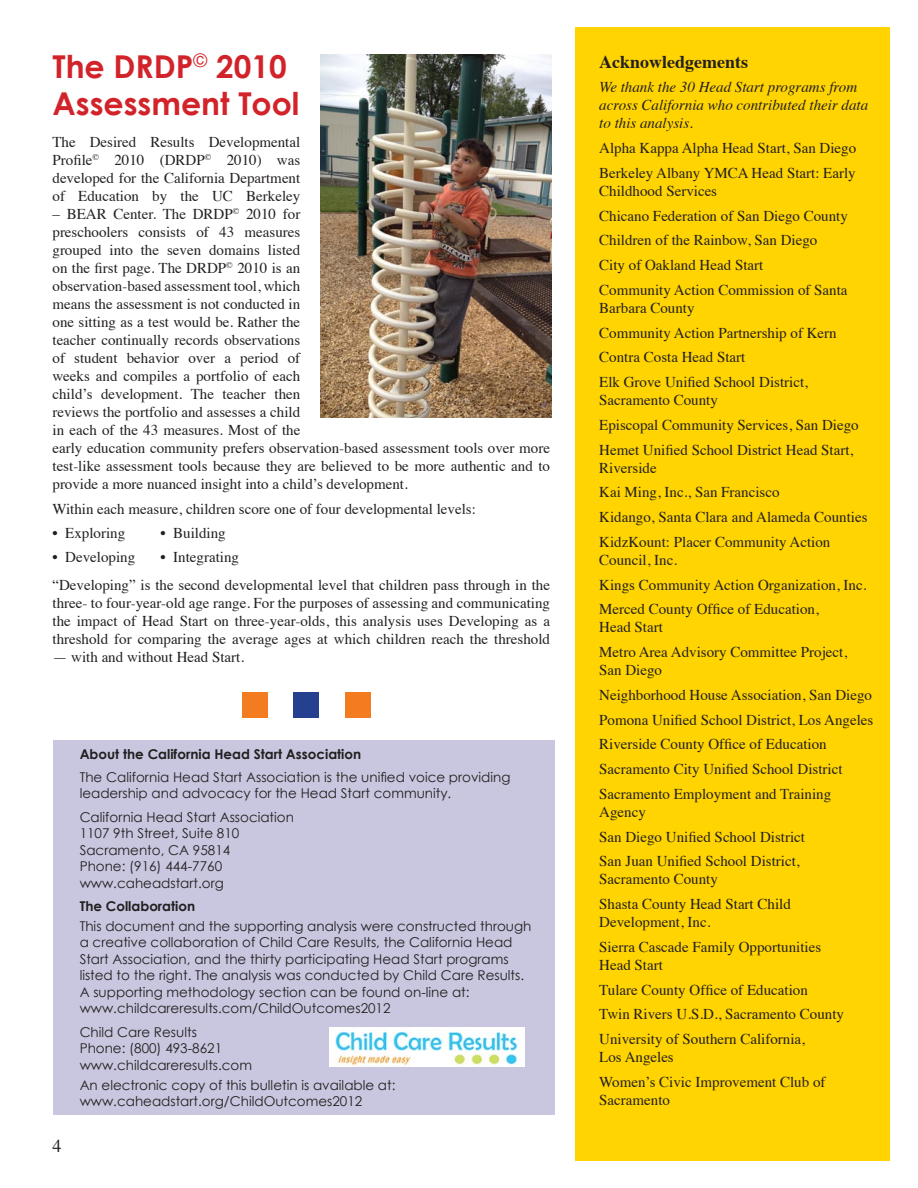
<style>
.page{position:relative;width:918px;height:1188px;background:#fff}
.page>*{position:absolute;margin:0;border:0;box-sizing:border-box;transform-origin:0 0}
.t1{font:700 31.5px/37.8px "Century Gothic";color:#d2232a}
.t2{font:700 18px "Times";color:#231f20}
.t3{font:18px "Times";color:#231f20}
.t4{font:15px/24.8px "Times";color:#231f20}
.t5{font:italic 15px/18px "Times";color:#231f20}
.t6{font:13.5px/16.5px "Century Gothic";color:#231f20}
.t7{font:700 13.5px "Century Gothic";color:#231f20}
</style>
<div class="page">
<div style="left:53px;top:740px;width:501px;height:374px;background:#c8c7df"></div>
<div style="left:575px;top:27px;width:315px;height:1134px;background:#ffd400"></div>
<img style="left:321px;top:54px;width:230px;height:363px">
<div style="left:242px;top:693px;width:25px;height:25px;background:#f47c20"></div>
<div style="left:294px;top:693px;width:25px;height:25px;background:#24408f"></div>
<div style="left:345px;top:693px;width:25px;height:25px;background:#f47c20"></div>
<img style="left:330px;top:1027px;width:195px;height:39px">
<h1 class="t1" style="left:52px;top:47px;width:248px">The DRDP<sup>©</sup> 2010<br>Assessment Tool</h1>
<p class="t4" style="left:52px;top:132px;width:249px;line-height:18px;text-align:justify">The Desired Results Developmental Profile<sup>©</sup> 2010 (DRDP<sup>©</sup> 2010) was developed for the California Department of Education by the UC Berkeley</p>
<p class="t4" style="left:52px;top:204px;width:499px;line-height:18px">– BEAR Center. The DRDP<sup>©</sup> 2010 for<br>preschoolers consists of 43 measures<br>grouped into the seven domains listed<br>on the first page. The DRDP<sup>©</sup> 2010 is an<br>observation-based assessment tool, which<br>means the assessment is not conducted in<br>one sitting as a test would be. Rather the<br>teacher continually records observations<br>of student behavior over a period of<br>weeks and compiles a portfolio of each<br>child’s development. The teacher then<br>reviews the portfolio and assesses a child<br>in each of the 43 measures. Most of the<br>early education community prefers observation-based assessment tools over more test-like assessment tools because they are believed to be more authentic and to provide a more nuanced insight into a child’s development.</p>
<p class="t4" style="left:52px;top:495px;width:425px">Within each measure, children score one of four developmental levels:</p>
<p class="t4" style="left:52px;top:520px;width:74px">• Exploring</p>
<p class="t4" style="left:160px;top:520px;width:67px">• Building</p>
<p class="t4" style="left:52px;top:543px;width:84px">• Developing</p>
<p class="t4" style="left:52px;top:541px;width:499px;line-height:28px;text-indent:108px">• Integrating<br>“Developing” is the second developmental level that children pass through in the</p>
<p class="t4" style="left:52px;top:592px;width:499px;line-height:18px;text-align:justify">three- to four-year-old age range. For the purposes of assessing and communicating the impact of Head Start on three-year-olds, this analysis uses Developing as a threshold for comparing the average ages at which children reach the threshold</p>
<p class="t4" style="left:52px;top:643px;width:193px">— with and without Head Start.</p>
<p class="t3" style="left:52px;top:1129px;width:10px">4</p>
<p class="t7" style="left:80px;top:745px;width:283px">About the California Head Start Association</p>
<p class="t6" style="left:80px;top:769px;width:432px">The California Head Start Association is the unified voice providing leadership and advocacy for the Head Start community.</p>
<p class="t6" style="left:80px;top:808px;width:216px">California Head Start Association<br>1107 9th Street, Suite 810<br>Sacramento, CA 95814<br>Phone: (916) 444-7760 www.caheadstart.org</p>
<p class="t7" style="left:80px;top:897px;width:117px">The Collaboration</p>
<p class="t6" style="left:80px;top:918px;width:453px">This document and the supporting analysis were constructed through a creative collaboration of Child Care Results, the California Head Start Association, and the thirty participating Head Start programs listed to the right. The analysis was conducted by Child Care Results.<br>A supporting methodology section can be found on-line at: www.childcareresults.com/ChildOutcomes2012</p>
<p class="t6" style="left:80px;top:1023px;width:174px">Child Care Results<br>Phone: (800) 493-8621 www.childcareresults.com</p>
<p class="t6" style="left:80px;top:1076px;width:317px">An electronic copy of this bulletin is available at: www.caheadstart.org/ChildOutcomes2012</p>
<p class="t2" style="left:599px;top:44px;width:150px">Acknowledgements</p>
<p class="t5" style="left:599px;top:77px;width:271px">We thank the 30 Head Start programs from across California who contributed their data to this analysis.</p>
<p class="t4" style="left:599px;top:134px;width:259px">Alpha Kappa Alpha Head Start, San Diego<br>Berkeley Albany YMCA Head Start: Early</p>
<p class="t4" style="left:599px;top:177px;width:250px">Childhood Services<br>Chicano Federation of San Diego County<br>Children of the Rainbow, San Diego<br>City of Oakland Head Start<br>Community Action Commission of Santa</p>
<p class="t4" style="left:599px;top:294px;width:239px">Barbara County<br>Community Action Partnership of Kern<br>Contra Costa Head Start<br>Elk Grove Unified School District,</p>
<p class="t4" style="left:599px;top:386px;width:261px">Sacramento County<br>Episcopal Community Services, San Diego<br>Hemet Unified School District Head Start,</p>
<p class="t4" style="left:599px;top:454px;width:270px">Riverside<br>Kai Ming, Inc., San Francisco<br>Kidango, Santa Clara and Alameda Counties<br>KidzKount: Placer Community Action</p>
<p class="t4" style="left:599px;top:546px;width:269px">Council, Inc.<br>Kings Community Action Organization, Inc.<br>Merced County Office of Education,</p>
<p class="t4" style="left:599px;top:614px;width:249px">Head Start<br>Metro Area Advisory Committee Project,</p>
<p class="t4" style="left:599px;top:656px;width:276px">San Diego<br>Neighborhood House Association, San Diego Pomona Unified School District, Los Angeles Riverside County Office of Education Sacramento City Unified School District Sacramento Employment and Training</p>
<p class="t4" style="left:599px;top:798px;width:207px">Agency<br>San Diego Unified School District<br>San Juan Unified School District,</p>
<p class="t4" style="left:599px;top:866px;width:193px">Sacramento County<br>Shasta County Head Start Child</p>
<p class="t4" style="left:599px;top:908px;width:224px">Development, Inc.<br>Sierra Cascade Family Opportunities</p>
<p class="t4" style="left:599px;top:951px;width:246px">Head Start<br>Tulare County Office of Education<br>Twin Rivers U.S.D., Sacramento County<br>University of Southern California,</p>
<p class="t4" style="left:599px;top:1043px;width:228px">Los Angeles<br>Women’s Civic Improvement Club of</p>
<p class="t4" style="left:599px;top:1086px;width:72px">Sacramento</p>
</div>
